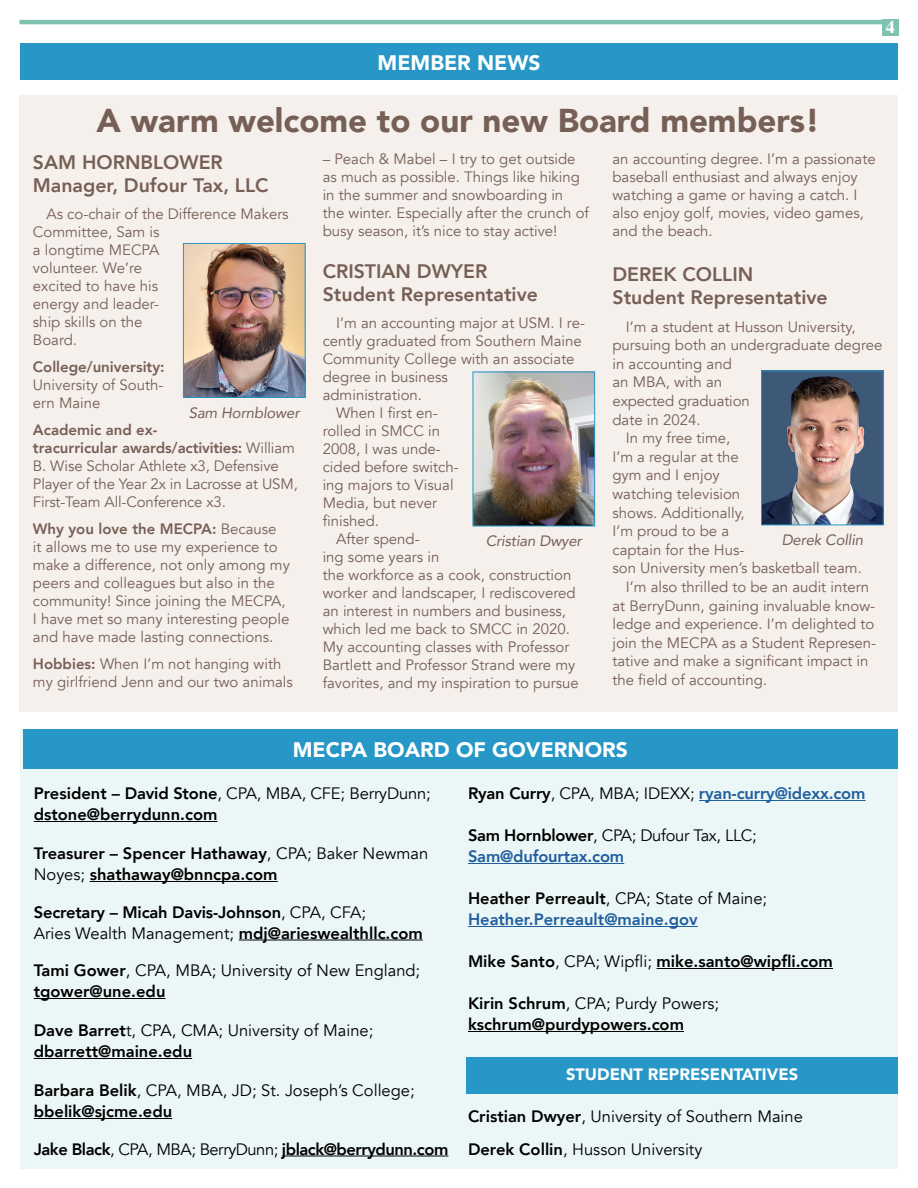
<style>
.page{position:relative;width:918px;height:1188px;background:#fff}
.page>*{position:absolute;margin:0;border:0;box-sizing:border-box;transform-origin:0 0}
.t1{font:900 33px "Avenir";color:#765f54}
.t2{font:900 21px "Avenir";color:#fff}
.t3{font:800 19.5px/23.4px "Avenir";color:#765f54}
.t4{font:700 18px "Times";color:#fff}
.t5{font:800 16.5px/21px "Avenir";color:#000}
.t6{font:16.5px/21px "Avenir";color:#000}
.t7{font:800 16.5px/21px "Avenir";letter-spacing:-.01em;color:#215e9e}
.t8{font:16.5px/21px "Avenir";letter-spacing:-.02em;color:#000}
.t9{font:800 16.5px "Avenir";letter-spacing:-.03em;color:#000}
.t10{font:900 16.5px "Avenir";color:#fff}
.t11{font:15px/18px "Avenir";color:#765f54}
.t12{font:italic 15px "Avenir";letter-spacing:-.01em;color:#765f54}
.t13{font:800 15px "Avenir";color:#765f54}
.s1{font-weight:800}
.s2{font-weight:400}
.s3{color:#000}
.s4{font-weight:400;color:#000}
.s5{font-weight:800;color:#215e9e}
</style>
<div class="page">
<hr style="left:20px;top:20px;width:864px;height:4px;background:#80c2b0">
<div style="left:882px;top:20px;width:17px;height:16px;background:#80c2b0"></div>
<div style="left:20px;top:43px;width:878px;height:37px;background:#2697c6"></div>
<div style="left:19px;top:95px;width:879px;height:616px;background:#f6f0ed"></div>
<img style="left:763px;top:373px;width:119px;height:150px">
<div style="left:761px;top:371px;width:123px;height:154px;border:1px solid #2697c6"></div>
<img style="left:185px;top:245px;width:119px;height:151px">
<div style="left:183px;top:243px;width:123px;height:155px;border:1px solid #2697c6"></div>
<img style="left:475px;top:374px;width:118px;height:150px">
<div style="left:473px;top:372px;width:122px;height:154px;border:1px solid #2697c6"></div>
<div style="left:20px;top:729px;width:878px;height:439px;background:#ebf6f6"></div>
<hr style="left:34px;top:821px;width:183px;height:1px;background:#000">
<hr style="left:90px;top:881px;width:188px;height:1px;background:#000">
<hr style="left:239px;top:940px;width:184px;height:1px;background:#000">
<hr style="left:34px;top:998px;width:131px;height:1px;background:#000">
<hr style="left:34px;top:1058px;width:158px;height:1px;background:#000">
<hr style="left:34px;top:1118px;width:138px;height:1px;background:#000">
<hr style="left:282px;top:1156px;width:166px;height:1px;background:#000">
<hr style="left:699px;top:800px;width:167px;height:1px;background:#215e9e">
<hr style="left:468px;top:863px;width:156px;height:1px;background:#215e9e">
<hr style="left:468px;top:926px;width:230px;height:1px;background:#215e9e">
<hr style="left:657px;top:968px;width:176px;height:1px;background:#000">
<hr style="left:468px;top:1031px;width:216px;height:1px;background:#000">
<div style="left:23px;top:729px;width:875px;height:40px;background:#2697c6"></div>
<div style="left:467px;top:1057px;width:431px;height:36px;background:#2697c6"></div>
<h2 class="t2" style="left:378px;top:44px;width:164px">MEMBER NEWS</h2>
<h1 class="t1" style="left:97px;top:92px;width:725px">A warm welcome to our new Board members!</h1>
<p class="t4" style="left:886px;top:10px;width:10px">4</p>
<h3 class="t3" style="left:33px;top:150px;width:237px">SAM HORNBLOWER<br>Manager, Dufour Tax, LLC</h3>
<p class="t11" style="left:33px;top:205px;width:257px;text-indent:14px">As co-chair of the Difference Makers<br>Committee, Sam is<br>a longtime MECPA<br>volunteer. We’re<br>excited to have his<br>energy and leader-<br>ship skills on the<br>Board.</p>
<p class="t13" style="left:33px;top:355px;width:133px">College/university:</p>
<p class="t11" style="left:33px;top:376px;width:132px">University of South&shy;ern Maine</p>
<p class="t11" style="left:33px;top:421px;width:266px"><span class="s1">Academic and ex-<br>tracurricular awards/activities:</span> William B. Wise Scholar Athlete x3, Defensive Player of the Year 2x in Lacrosse at USM, First-Team All-Conference x3.</p>
<p class="t11" style="left:33px;top:520px;width:259px"><span class="s1">Why you love the MECPA:</span> Because<br>it allows me to use my experience to make a difference, not only among my peers and colleagues but also in the community! Since joining the MECPA, I have met so many interesting people and have made lasting connections.</p>
<p class="t11" style="left:33px;top:655px;width:261px"><span class="s1">Hobbies:</span> When I’m not hanging with my girlfriend Jenn and our two animals</p>
<p class="t12" style="left:189px;top:403px;width:112px">Sam Hornblower</p>
<p class="t11" style="left:323px;top:150px;width:268px">– Peach &amp; Mabel – I try to get outside as much as possible. Things like hiking in the summer and snowboarding in<br>the winter. Especially after the crunch of busy season, it’s nice to stay active!</p>
<h3 class="t3" style="left:323px;top:259px;width:217px">CRISTIAN DWYER<br>Student Representative</h3>
<p class="t11" style="left:336px;top:314px;width:250px">I’m an accounting major at USM. I re-</p>
<p class="t11" style="left:323px;top:332px;width:261px">cently graduated from Southern Maine</p>
<p class="t11" style="left:323px;top:350px;width:253px">Community College with an associate</p>
<p class="t11" style="left:323px;top:368px;width:127px">degree in business</p>
<p class="t11" style="left:323px;top:386px;width:101px">administration.</p>
<p class="t11" style="left:336px;top:404px;width:103px">When I first en-</p>
<p class="t11" style="left:323px;top:422px;width:119px">rolled in SMCC in</p>
<p class="t11" style="left:323px;top:440px;width:120px">2008, I was unde-</p>
<p class="t11" style="left:323px;top:458px;width:138px">cided before switch-</p>
<p class="t11" style="left:323px;top:476px;width:132px">ing majors to Visual</p>
<p class="t11" style="left:323px;top:494px;width:116px">Media, but never</p>
<p class="t11" style="left:323px;top:512px;width:58px">finished.</p>
<p class="t11" style="left:336px;top:530px;width:85px">After spend-</p>
<p class="t11" style="left:323px;top:548px;width:118px">ing some years in</p>
<p class="t11" style="left:323px;top:566px;width:250px">the workforce as a cook, construction</p>
<p class="t11" style="left:323px;top:584px;width:254px">worker and landscaper, I rediscovered</p>
<p class="t11" style="left:323px;top:602px;width:245px">an interest in numbers and business,</p>
<p class="t11" style="left:323px;top:620px;width:249px">which led me back to SMCC in 2020.</p>
<p class="t11" style="left:323px;top:638px;width:248px">My accounting classes with Professor</p>
<p class="t11" style="left:323px;top:656px;width:254px">Bartlett and Professor Strand were my</p>
<p class="t11" style="left:323px;top:674px;width:258px">favorites, and my inspiration to pursue</p>
<p class="t12" style="left:486px;top:532px;width:98px">Cristian Dwyer</p>
<p class="t11" style="left:612px;top:150px;width:265px">an accounting degree. I’m a passionate baseball enthusiast and always enjoy watching a game or having a catch. I also enjoy golf, movies, video games, and the beach.</p>
<h3 class="t3" style="left:612px;top:262px;width:217px">DEREK COLLIN<br>Student Representative</h3>
<p class="t11" style="left:626px;top:318px;width:231px">I’m a student at Husson University,</p>
<p class="t11" style="left:612px;top:336px;width:271px">pursuing both an undergraduate degree</p>
<p class="t11" style="left:612px;top:355px;width:121px">in accounting and</p>
<p class="t11" style="left:612px;top:373px;width:111px">an MBA, with an</p>
<p class="t11" style="left:612px;top:392px;width:139px">expected graduation</p>
<p class="t11" style="left:612px;top:411px;width:90px">date in 2024.</p>
<p class="t11" style="left:626px;top:429px;width:106px">In my free time,</p>
<p class="t11" style="left:612px;top:448px;width:128px">I’m a regular at the</p>
<p class="t11" style="left:612px;top:466px;width:109px">gym and I enjoy</p>
<p class="t11" style="left:612px;top:485px;width:129px">watching television</p>
<p class="t11" style="left:612px;top:504px;width:134px">shows. Additionally,</p>
<p class="t11" style="left:612px;top:522px;width:118px">I’m proud to be a</p>
<p class="t11" style="left:612px;top:541px;width:133px">captain for the Hus-</p>
<p class="t11" style="left:612px;top:559px;width:251px">son University men’s basketball team.</p>
<p class="t11" style="left:626px;top:578px;width:245px">I’m also thrilled to be an audit intern</p>
<p class="t11" style="left:612px;top:597px;width:264px">at BerryDunn, gaining invaluable know-</p>
<p class="t11" style="left:612px;top:615px;width:264px">ledge and experience. I’m delighted to</p>
<p class="t11" style="left:612px;top:634px;width:265px">join the MECPA as a Student Represen-</p>
<p class="t11" style="left:612px;top:652px;width:258px">tative and make a significant impact in</p>
<p class="t11" style="left:612px;top:671px;width:156px">the field of accounting.</p>
<p class="t12" style="left:782px;top:531px;width:83px">Derek Collin</p>
<h2 class="t2" style="left:293px;top:731px;width:337px">MECPA BOARD OF GOVERNORS</h2>
<p class="t5" style="left:34px;top:783px;width:399px">President – David Stone<span class="s2">, CPA, MBA, CFE; BerryDunn; </span>dstone@berrydunn.com</p>
<p class="t5" style="left:34px;top:843px;width:396px">Treasurer – Spencer Hathaway<span class="s2">, CPA; Baker Newman<br>Noyes;</span> shathaway@bnncpa.com</p>
<p class="t5" style="left:34px;top:902px;width:391px">Secretary – Micah Davis-Johnson<span class="s2">, CPA, CFA;<br>Aries Wealth Management;</span> mdj@arieswealthllc.com</p>
<p class="t6" style="left:34px;top:960px;width:388px"><span class="s1">Tami Gower</span>, CPA, MBA; University of New England; <span class="s1">tgower@une.edu</span></p>
<p class="t5" style="left:34px;top:1020px;width:341px">Dave Barret<span class="s2">t, CPA, CMA; University of Maine; </span>dbarrett@maine.edu</p>
<p class="t6" style="left:34px;top:1080px;width:382px"><span class="s1">Barbara Belik</span>, CPA, MBA, JD; St. Joseph’s College; <span class="s1">bbelik@sjcme.edu</span></p>
<p class="t9" style="left:34px;top:1136px;width:416px">Jake Black<span class="s2">, CPA, MBA; BerryDunn;</span> jblack@berrydunn.com</p>
<p class="t7" style="left:468px;top:783px;width:399px"><span class="s3">Ryan Curry</span><span class="s4">, CPA, MBA; IDEXX;</span> ryan-curry@idexx.com</p>
<p class="t8" style="left:468px;top:825px;width:290px"><span class="s1">Sam Hornblower</span>, CPA; Dufour Tax, LLC;<br><span class="s5">Sam@dufourtax.com</span></p>
<p class="t7" style="left:468px;top:888px;width:301px"><span class="s3">Heather Perreault</span><span class="s4">, CPA; State of Maine;<br></span>Heather.Perreault@maine.gov</p>
<p class="t5" style="left:468px;top:951px;width:366px">Mike Santo<span class="s2">, CPA; Wipfli;</span> mike.santo@wipfli.com</p>
<p class="t5" style="left:468px;top:993px;width:253px">Kirin Schrum<span class="s2">, CPA; Purdy Powers; </span>kschrum@purdypowers.com</p>
<p class="t10" style="left:566px;top:1060px;width:234px">STUDENT REPRESENTATIVES</p>
<p class="t6" style="left:468px;top:1100px;width:336px;line-height:33px"><span class="s1">Cristian Dwyer</span>, University of Southern Maine<br><span class="s1">Derek Collin</span>, Husson University</p>
</div>
